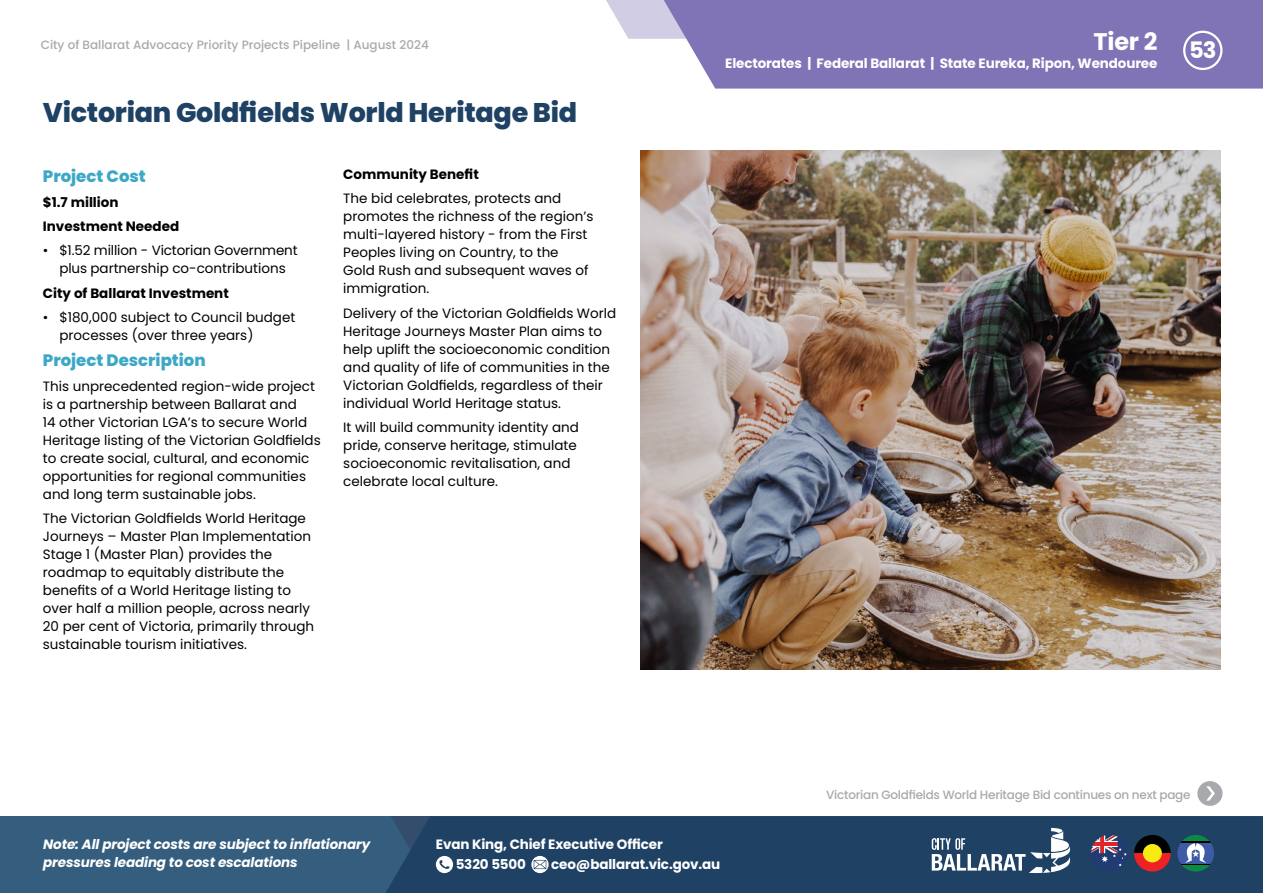
<style>
.page{position:relative;width:1263px;height:893px;background:#fff}
.page>*{position:absolute;margin:0;border:0;box-sizing:border-box;transform-origin:0 0}
.t1{font:800 27px "Poppins";letter-spacing:-.01em;color:#1e4164}
.t2{font:700 24px "Poppins";color:#fff}
.t3{font:700 22.65px "Poppins";color:#fff}
.t4{font:800 16.5px "Poppins";color:#3da8c6}
.t5{font:13.5px/18px "Poppins";color:#000}
.t6{font:700 13.5px/20px "Poppins";letter-spacing:-.01em;color:#fff}
.t7{font:italic 700 13.5px/18px "Poppins";letter-spacing:-.01em;color:#fff}
.t8{font:700 13.5px/24.5px "Poppins";color:#000}
.t9{font:500 12px "Poppins";color:#a7a9ac}
.t10{font:500 12px "Poppins";letter-spacing:-.02em;color:#a7a9ac}
</style>
<div class="page">
<svg style="left:606px;top:0;width:45px;height:39px"></svg>
<svg style="left:651px;top:0;width:612px;height:89px;background:#887cba"></svg>
<div style="left:449px;top:816px;width:814px;height:77px;background:#1e4164"></div>
<div style="left:436px;top:856px;width:17px;height:17px;background:#fff;border-radius:50%"></div>
<svg style="left:0;top:816px;width:449px;height:77px;background:#335b7b"></svg>
<svg style="left:531px;top:856px;width:18px;height:17px"></svg>
<svg style="left:534px;top:860px;width:12px;height:9px"></svg>
<svg style="left:932px;top:828px;width:138px;height:45px"></svg>
<svg style="left:1091px;top:835px;width:37px;height:36px"></svg>
<svg style="left:1134px;top:835px;width:37px;height:18px"></svg>
<svg style="left:1134px;top:853px;width:37px;height:19px"></svg>
<div style="left:1143px;top:844px;width:19px;height:18px;background:#f5eb12;border-radius:50%"></div>
<svg style="left:1177px;top:865px;width:37px;height:7px"></svg>
<svg style="left:1177px;top:835px;width:37px;height:6px"></svg>
<hr style="left:1177px;top:841px;width:37px;height:2px;background:#000101">
<hr style="left:1177px;top:863px;width:37px;height:2px;background:#000101">
<div style="left:1177px;top:843px;width:37px;height:20px;background:#3f5aa7"></div>
<svg style="left:1185px;top:843px;width:21px;height:20px"></svg>
<div style="left:1183px;top:31px;width:39px;height:39px;border:2px solid #fff;border-radius:50%"></div>
<img style="left:640px;top:151px;width:580px;height:518px">
<div style="left:1197px;top:781px;width:25px;height:25px;background:#a7a9ac;border-radius:50%"></div>
<svg style="left:1206px;top:786px;width:9px;height:15px"></svg>
<h2 class="t2" style="left:1093px;top:28px;width:65px">Tier 2</h2>
<p class="t6" style="left:725px;top:54px;width:434px">Electorates | Federal Ballarat | State Eureka, Ripon, Wendouree</p>
<p class="t9" style="left:41px;top:38px;width:390px">City of Ballarat Advocacy Priority Projects Pipeline | August 2024</p>
<h3 class="t3" style="left:1189px;top:37px;width:29px">53</h3>
<h1 class="t1" style="left:43px;top:97px;width:536px">Victorian Goldfields World Heritage Bid</h1>
<p class="t4" style="left:43px;top:167px;width:105px">Project Cost</p>
<p class="t8" style="left:43px;top:190px;width:138px">$1.7 million<br>Investment Needed</p>
<p class="t5" style="left:43px;top:242px;width:256px;text-align:center">• $1.52 million - Victorian Government plus partnership co-contributions</p>
<p class="t8" style="left:43px;top:281px;width:188px">City of Ballarat Investment</p>
<p class="t5" style="left:59px;top:308px;width:237px;text-indent:-16px">• $180,000 subject to Council budget processes (over three years)</p>
<p class="t4" style="left:43px;top:351px;width:164px">Project Description</p>
<p class="t5" style="left:43px;top:377px;width:279px">This unprecedented region-wide project is a partnership between Ballarat and<br>14 other Victorian LGA’s to secure World Heritage listing of the Victorian Goldfields to create social, cultural, and economic opportunities for regional communities and long term sustainable jobs.</p>
<p class="t5" style="left:43px;top:509px;width:273px">The Victorian Goldfields World Heritage Journeys – Master Plan Implementation Stage 1 (Master Plan) provides the roadmap to equitably distribute the benefits of a World Heritage listing to over half a million people, across nearly 20 per cent of Victoria, primarily through sustainable tourism initiatives.</p>
<p class="t8" style="left:343px;top:162px;width:137px">Community Benefit</p>
<p class="t5" style="left:343px;top:190px;width:252px">The bid celebrates, protects and promotes the richness of the region’s multi-layered history - from the First<br>Peoples living on Country, to the<br>Gold Rush and subsequent waves of immigration.</p>
<p class="t5" style="left:343px;top:304px;width:274px">Delivery of the Victorian Goldfields World Heritage Journeys Master Plan aims to help uplift the socioeconomic condition and quality of life of communities in the Victorian Goldfields, regardless of their individual World Heritage status.</p>
<p class="t5" style="left:343px;top:418px;width:237px">It will build community identity and pride, conserve heritage, stimulate socioeconomic revitalisation, and celebrate local culture.</p>
<p class="t7" style="left:43px;top:836px;width:329px">Note: All project costs are subject to inflationary pressures leading to cost escalations</p>
<p class="t6" style="left:456px;top:835px;width:209px;text-indent:-20px">Evan King, Chief Executive Officer<br>5320 5500</p>
<p class="t6" style="left:551px;top:855px;width:171px">ceo@ballarat.vic.gov.au</p>
<p class="t10" style="left:826px;top:787px;width:366px">Victorian Goldfields World Heritage Bid continues on next page</p>
</div>
